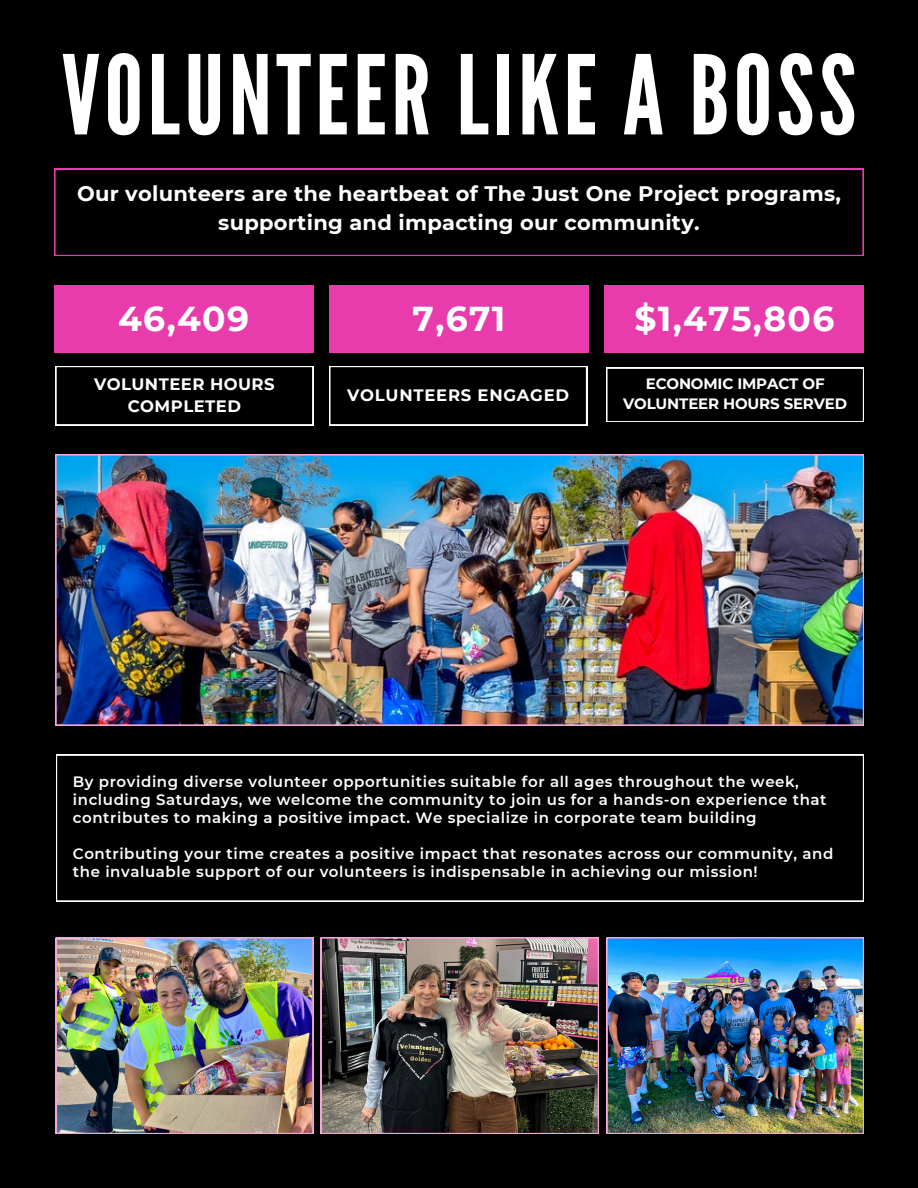
<style>
.page{position:relative;width:918px;height:1188px;background:#000}
.page>*{position:absolute;margin:0;border:0;box-sizing:border-box;transform-origin:0 0}
.t1{font:109.5px "League Gothic";letter-spacing:.04em;color:#fff}
.t2{font:700 34.5px "Montserrat";letter-spacing:.04em;color:#fff}
.t3{font:700 21px/29.2px "Montserrat";letter-spacing:.015em;color:#fff;text-align:center}
.t4{font:700 16.5px/22.5px "Montserrat";letter-spacing:.025em;color:#fff;text-align:center}
.t5{font:700 16.5px "Montserrat";letter-spacing:.045em;color:#fff}
.t6{font:600 15px/18px "Montserrat";letter-spacing:.04em;color:#fff}
.t7{font:700 15px/20.2px "Montserrat";letter-spacing:-.01em;color:#fff;text-align:center}
</style>
<div class="page">
<svg style="left:56px;top:755px;width:808px;height:146px"></svg>
<svg style="left:56px;top:366px;width:257px;height:59px"></svg>
<svg style="left:329px;top:366px;width:258px;height:59px"></svg>
<svg style="left:606px;top:368px;width:258px;height:54px"></svg>
<div style="left:54px;top:285px;width:259px;height:68px;background:#e93cac"></div>
<div style="left:329px;top:285px;width:260px;height:68px;background:#e93cac"></div>
<div style="left:605px;top:285px;width:259px;height:68px;background:#e93cac"></div>
<img style="left:56px;top:454px;width:808px;height:272px">
<img style="left:56px;top:937px;width:257px;height:197px">
<img style="left:607px;top:937px;width:257px;height:197px">
<svg style="left:54px;top:169px;width:809px;height:87px"></svg>
<img style="left:321px;top:937px;width:278px;height:197px">
<h1 class="t1" style="left:62px;top:32px;width:796px">VOLUNTEER LIKE A BOSS</h1>
<p class="t3" style="left:77px;top:178px;width:765px">Our volunteers are the heartbeat of The Just One Project programs, supporting and impacting our community.</p>
<h2 class="t2" style="left:118px;top:298px;width:132px">46,409</h2>
<h4 class="t2" style="left:413px;top:298px;width:94px">7,671</h4>
<p class="t2" style="left:634px;top:298px;width:201px">$1,475,806</p>
<h4 class="t4" style="left:94px;top:373px;width:182px">VOLUNTEER HOURS<br>COMPLETED</h4>
<h2 class="t5" style="left:347px;top:385px;width:223px">VOLUNTEERS ENGAGED</h2>
<h4 class="t7" style="left:623px;top:374px;width:226px">ECONOMIC IMPACT OF<br>VOLUNTEER HOURS SERVED</h4>
<h3 class="t6" style="left:73px;top:773px;width:755px">By providing diverse volunteer opportunities suitable for all ages throughout the week, including Saturdays, we welcome the community to join us for a hands-on experience that contributes to making a positive impact. We specialize in corporate team building</h3>
<h2 class="t6" style="left:73px;top:845px;width:762px">Contributing your time creates a positive impact that resonates across our community, and the invaluable support of our volunteers is indispensable in achieving our mission!</h2>
</div>
